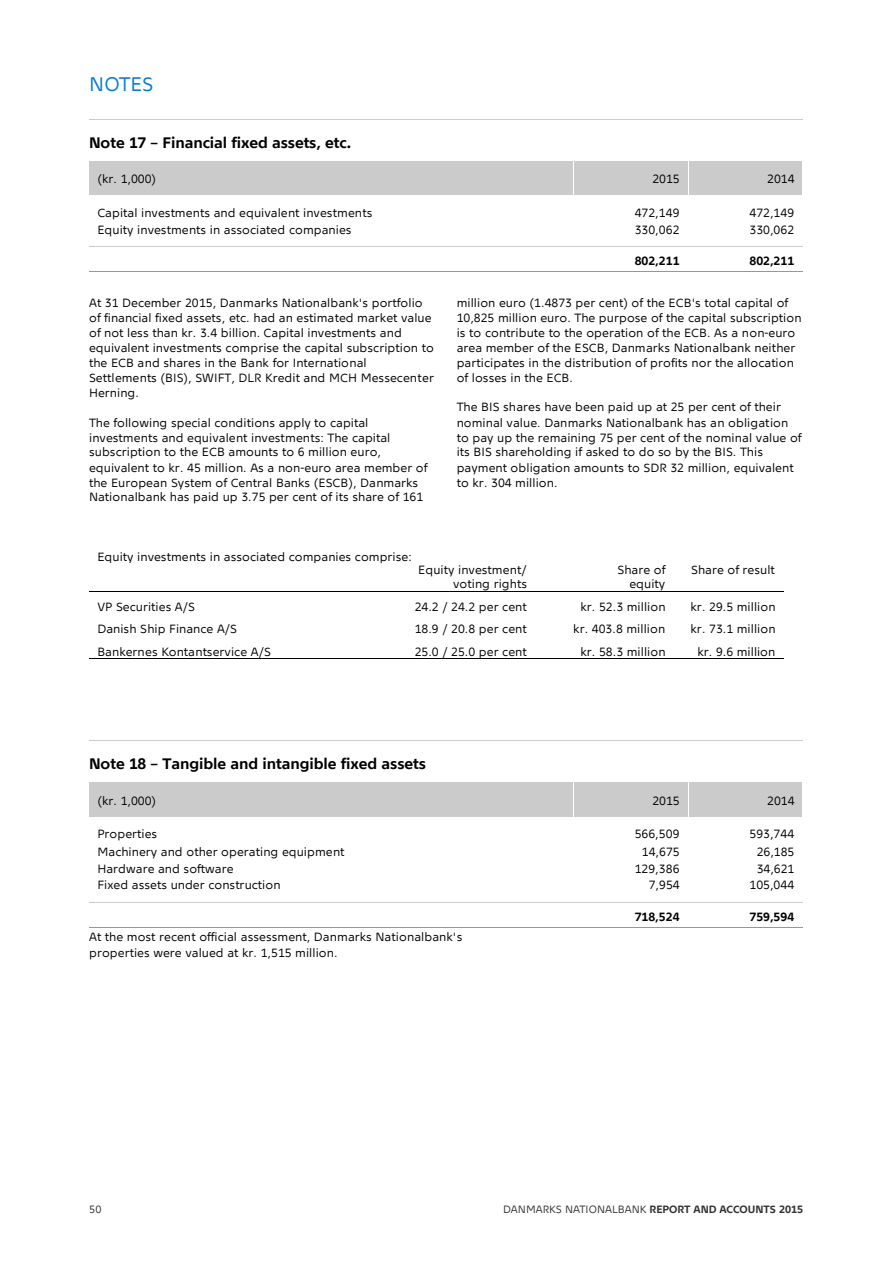
<style>
.page{position:relative;width:893px;height:1263px;background:#fff}
.page>*{position:absolute;margin:0;border:0;box-sizing:border-box;transform-origin:0 0}
.t1{font:19.5px "Nationalbank";color:#007bd2}
.t2{font:700 15.15px "Nationalbank";letter-spacing:-.005em;color:#000}
.t3{font:11.85px/15px "Nationalbank";color:#000}
.t4{font:700 11.85px "Nationalbank";letter-spacing:-.005em;color:#000}
.t5{font:700 10.5px "Nationalbank";color:#303030}
.t6{font:10.5px "Nationalbank";color:#303030}
.s1{font-weight:400}
</style>
<div class="page">
<hr style="left:89px;top:119px;width:714px;height:1px;background:#cbcbcb">
<div style="left:89px;top:161px;width:484px;height:34px;background:#cbcbcb"></div>
<div style="left:574px;top:161px;width:114px;height:34px;background:#cbcbcb"></div>
<div style="left:689px;top:161px;width:113px;height:34px;background:#cbcbcb"></div>
<hr style="left:89px;top:246px;width:484px;height:1px;background:#cbcbcb">
<hr style="left:574px;top:246px;width:114px;height:1px;background:#cbcbcb">
<hr style="left:689px;top:246px;width:114px;height:1px;background:#cbcbcb">
<hr style="left:89px;top:272px;width:484px;height:1px;background:#979797">
<hr style="left:573px;top:272px;width:115px;height:1px;background:#979797">
<hr style="left:688px;top:272px;width:115px;height:1px;background:#979797">
<hr style="left:89px;top:591px;width:287px;height:1px;background:#000">
<hr style="left:377px;top:591px;width:158px;height:1px;background:#000">
<hr style="left:536px;top:591px;width:137px;height:1px;background:#000">
<hr style="left:674px;top:591px;width:109px;height:1px;background:#000">
<hr style="left:89px;top:658px;width:287px;height:1px;background:#000">
<hr style="left:377px;top:658px;width:158px;height:1px;background:#000">
<hr style="left:536px;top:658px;width:137px;height:1px;background:#000">
<hr style="left:674px;top:658px;width:109px;height:1px;background:#000">
<hr style="left:89px;top:740px;width:714px;height:1px;background:#cbcbcb">
<div style="left:89px;top:783px;width:484px;height:34px;background:#cbcbcb"></div>
<div style="left:574px;top:783px;width:114px;height:34px;background:#cbcbcb"></div>
<div style="left:689px;top:783px;width:113px;height:34px;background:#cbcbcb"></div>
<hr style="left:89px;top:902px;width:484px;height:1px;background:#cbcbcb">
<hr style="left:574px;top:902px;width:114px;height:1px;background:#cbcbcb">
<hr style="left:689px;top:902px;width:114px;height:1px;background:#cbcbcb">
<hr style="left:89px;top:927px;width:484px;height:1px;background:#979797">
<hr style="left:574px;top:927px;width:114px;height:1px;background:#979797">
<hr style="left:689px;top:927px;width:114px;height:1px;background:#979797">
<h1 class="t1" style="left:89px;top:73px;width:66px">NOTES</h1>
<p class="t2" style="left:89px;top:133px;width:263px">Note 17 – Financial fixed assets, etc.</p>
<p class="t3" style="left:97px;top:171px;width:60px">(kr. 1,000)</p>
<p class="t3" style="left:652px;top:171px;width:29px">2015</p>
<p class="t3" style="left:767px;top:171px;width:29px">2014</p>
<p class="t3" style="left:97px;top:205px;width:277px">Capital investments and equivalent investments</p>
<p class="t3" style="left:635px;top:205px;width:46px">472,149</p>
<p class="t3" style="left:749px;top:205px;width:46px">472,149</p>
<p class="t3" style="left:97px;top:222px;width:256px">Equity investments in associated companies</p>
<p class="t3" style="left:635px;top:222px;width:46px">330,062</p>
<p class="t3" style="left:749px;top:222px;width:46px">330,062</p>
<p class="t4" style="left:635px;top:254px;width:46px">802,211</p>
<p class="t4" style="left:749px;top:254px;width:46px">802,211</p>
<p class="t3" style="left:89px;top:295px;width:346px">At 31 December 2015, Danmarks Nationalbank's portfolio of financial fixed assets, etc. had an estimated market value of not less than kr. 3.4 billion. Capital investments and equivalent investments comprise the capital subscription to the ECB and shares in the Bank for International Settlements (BIS), SWIFT, DLR Kredit and MCH Messecenter Herning.</p>
<p class="t3" style="left:89px;top:415px;width:340px">The following special conditions apply to capital investments and equivalent investments: The capital subscription to the ECB amounts to 6 million euro, equivalent to kr. 45 million. As a non-euro area member of the European System of Central Banks (ESCB), Danmarks Nationalbank has paid up 3.75 per cent of its share of 161</p>
<p class="t3" style="left:457px;top:295px;width:346px">million euro (1.4873 per cent) of the ECB's total capital of 10,825 million euro. The purpose of the capital subscription is to contribute to the operation of the ECB. As a non-euro area member of the ESCB, Danmarks Nationalbank neither participates in the distribution of profits nor the allocation of losses in the ECB.</p>
<p class="t3" style="left:457px;top:400px;width:346px">The BIS shares have been paid up at 25 per cent of their nominal value. Danmarks Nationalbank has an obligation to pay up the remaining 75 per cent of the nominal value of its BIS shareholding if asked to do so by the BIS. This payment obligation amounts to SDR 32 million, equivalent to kr. 304 million.</p>
<p class="t3" style="left:97px;top:549px;width:316px">Equity investments in associated companies comprise:</p>
<p class="t3" style="left:418px;top:562px;width:110px;line-height:14.4px;text-align:right">Equity investment/ voting rights</p>
<p class="t3" style="left:617px;top:562px;width:49px;line-height:14.4px;text-align:right">Share of equity</p>
<p class="t3" style="left:691px;top:562px;width:85px">Share of result</p>
<p class="t3" style="left:97px;top:599px;width:99px">VP Securities A/S</p>
<p class="t3" style="left:415px;top:599px;width:114px">24.2 / 24.2 per cent</p>
<p class="t3" style="left:580px;top:599px;width:87px">kr. 52.3 million</p>
<p class="t3" style="left:690px;top:599px;width:87px">kr. 29.5 million</p>
<p class="t3" style="left:97px;top:622px;width:141px">Danish Ship Finance A/S</p>
<p class="t3" style="left:415px;top:622px;width:114px">18.9 / 20.8 per cent</p>
<p class="t3" style="left:573px;top:622px;width:94px">kr. 403.8 million</p>
<p class="t3" style="left:690px;top:622px;width:87px">kr. 73.1 million</p>
<p class="t3" style="left:97px;top:644px;width:175px">Bankernes Kontantservice A/S</p>
<p class="t3" style="left:415px;top:644px;width:114px">25.0 / 25.0 per cent</p>
<p class="t3" style="left:580px;top:644px;width:87px">kr. 58.3 million</p>
<p class="t3" style="left:697px;top:644px;width:79px">kr. 9.6 million</p>
<p class="t2" style="left:89px;top:755px;width:338px">Note 18 – Tangible and intangible fixed assets</p>
<p class="t3" style="left:97px;top:793px;width:60px">(kr. 1,000)</p>
<p class="t3" style="left:652px;top:793px;width:29px">2015</p>
<p class="t3" style="left:767px;top:793px;width:29px">2014</p>
<p class="t3" style="left:97px;top:827px;width:61px">Properties</p>
<p class="t3" style="left:635px;top:827px;width:46px">566,509</p>
<p class="t3" style="left:749px;top:827px;width:46px">593,744</p>
<p class="t3" style="left:97px;top:844px;width:249px">Machinery and other operating equipment</p>
<p class="t3" style="left:642px;top:844px;width:39px">14,675</p>
<p class="t3" style="left:757px;top:844px;width:39px">26,185</p>
<p class="t3" style="left:97px;top:861px;width:138px">Hardware and software</p>
<p class="t3" style="left:635px;top:861px;width:46px">129,386</p>
<p class="t3" style="left:757px;top:861px;width:39px">34,621</p>
<p class="t3" style="left:97px;top:878px;width:185px">Fixed assets under construction</p>
<p class="t3" style="left:649px;top:878px;width:32px">7,954</p>
<p class="t3" style="left:749px;top:878px;width:46px">105,044</p>
<p class="t4" style="left:635px;top:910px;width:46px">718,524</p>
<p class="t4" style="left:749px;top:910px;width:46px">759,594</p>
<p class="t3" style="left:89px;top:928px;width:375px;line-height:16.5px">At the most recent official assessment, Danmarks Nationalbank's properties were valued at kr. 1,515 million.</p>
<p class="t6" style="left:89px;top:1203px;width:14px">50</p>
<p class="t5" style="left:503px;top:1203px;width:302px"><span class="s1">DANMARKS NATIONALBANK</span> REPORT AND ACCOUNTS 2015</p>
</div>
